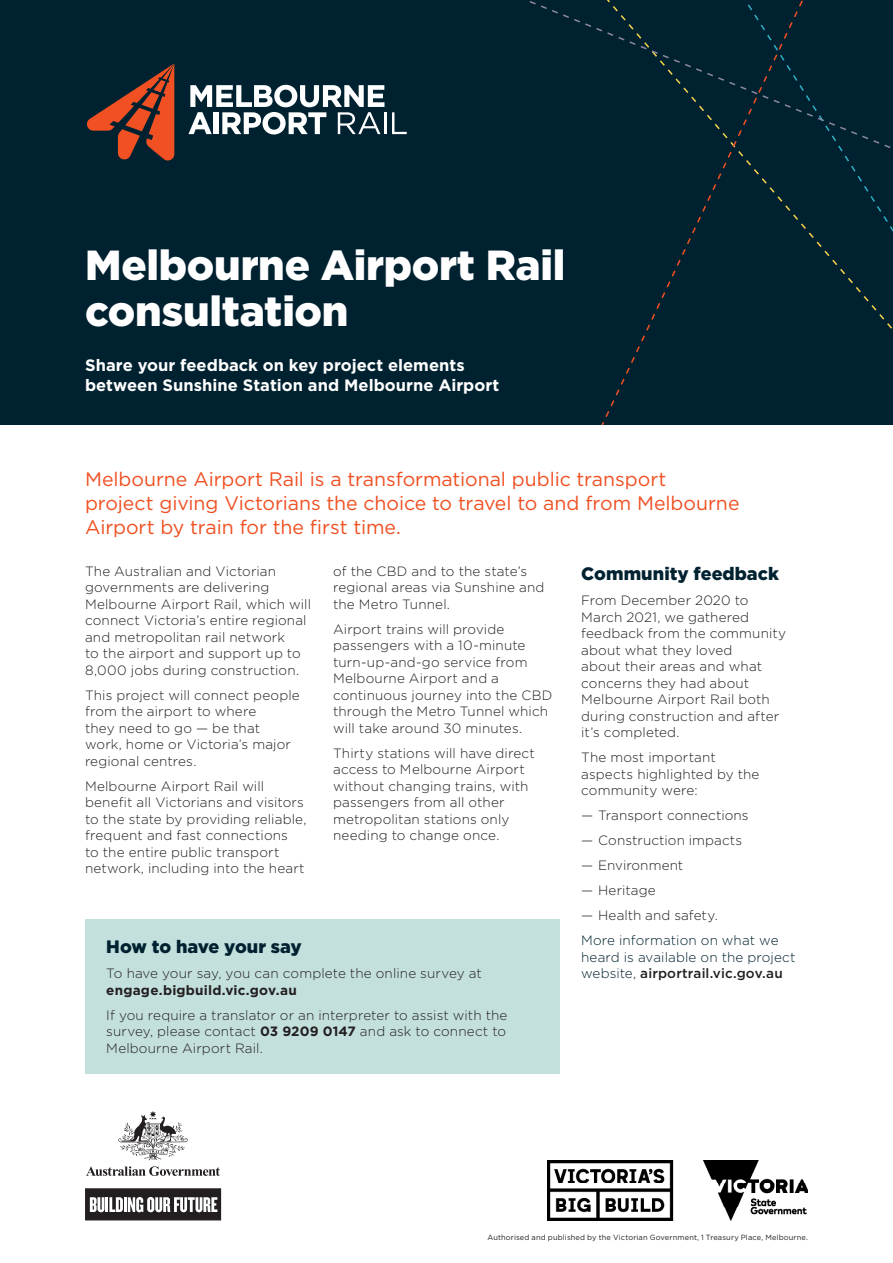
<style>
.page{position:relative;width:893px;height:1263px;background:#fff}
.page>*{position:absolute;margin:0;border:0;box-sizing:border-box;transform-origin:0 0}
.t1{font:900 42px/46.5px "Gotham";letter-spacing:-.005em;color:#fff}
.SMALL_INTRO{font:19.5px/24px "Gotham";letter-spacing:-.005em;color:#f05022}
.t2{font:900 18px "Gotham";color:#002230}
.SMALL_INTRO-2{font:700 16.5px/19.5px "Gotham";color:#fff}
.BODY_COPY{font:300 13.5px/16.5px "Gotham";letter-spacing:.01em;color:#231f20}
.BODY_COPY-2{font:300 13.5px/16.5px "Gotham";letter-spacing:.01em;color:#002230}
.t3{font:7.5px "Gotham";letter-spacing:.015em;color:#231f20}
.s1{font-weight:500;color:#231f20}
.s2{font-weight:700}
</style>
<div class="page">
<img style="left:548px;top:1161px;width:260px;height:59px">
<svg style="left:86px;top:1166px;width:134px;height:10px"></svg>
<svg style="left:118px;top:1111px;width:70px;height:49px"></svg>
<svg style="left:85px;top:1188px;width:136px;height:32px"></svg>
<div style="left:0;top:0;width:893px;height:425px;background:#002230"></div>
<svg style="left:601px;top:205px;width:208px;height:220px"></svg>
<svg style="left:529px;top:0;width:362px;height:202px"></svg>
<svg style="left:188px;top:85px;width:196px;height:49px"></svg>
<hr style="left:384px;top:112px;width:2px;height:22px;background:#fff">
<svg style="left:392px;top:112px;width:15px;height:22px"></svg>
<svg style="left:87px;top:63px;width:87px;height:98px"></svg>
<div style="left:85px;top:919px;width:475px;height:155px;background:#c3e0dd"></div>
<h1 class="t1" style="left:85px;top:241px;width:482px">Melbourne Airport Rail consultation</h1>
<p class="SMALL_INTRO-2" style="left:85px;top:355px;width:416px">Share your feedback on key project elements between Sunshine Station and Melbourne Airport</p>
<p class="SMALL_INTRO" style="left:85px;top:466px;width:656px">Melbourne Airport Rail is a transformational public transport project giving Victorians the choice to travel to and from Melbourne<br>Airport by train for the first time.</p>
<p class="BODY_COPY" style="left:85px;top:562px;width:227px">The Australian and Victorian governments are delivering<br>Melbourne Airport Rail, which will connect Victoria’s entire regional and metropolitan rail network<br>to the airport and support up to<br>8,000 jobs during construction.</p>
<p class="BODY_COPY" style="left:85px;top:686px;width:216px">This project will connect people from the airport to where<br>they need to go — be that work, home or Victoria’s major regional centres.</p>
<p class="BODY_COPY" style="left:85px;top:777px;width:223px">Melbourne Airport Rail will benefit all Victorians and visitors to the state by providing reliable, frequent and fast connections<br>to the entire public transport network, including into the heart</p>
<p class="BODY_COPY" style="left:333px;top:562px;width:213px">of the CBD and to the state’s regional areas via Sunshine and the Metro Tunnel.</p>
<p class="BODY_COPY" style="left:333px;top:620px;width:221px">Airport trains will provide passengers with a 10-minute turn-up-and-go service from<br>Melbourne Airport and a continuous journey into the CBD through the Metro Tunnel which will take around 30 minutes.</p>
<p class="BODY_COPY" style="left:333px;top:744px;width:203px">Thirty stations will have direct access to Melbourne Airport without changing trains, with passengers from all other metropolitan stations only needing to change once.</p>
<h2 class="t2" style="left:581px;top:561px;width:199px">Community feedback</h2>
<p class="BODY_COPY" style="left:581px;top:592px;width:206px">From December 2020 to<br>March 2021, we gathered feedback from the community about what they loved<br>about their areas and what concerns they had about<br>Melbourne Airport Rail both during construction and after it’s completed.</p>
<p class="BODY_COPY" style="left:581px;top:749px;width:180px">The most important aspects highlighted by the community were:</p>
<p class="BODY_COPY" style="left:581px;top:807px;width:169px">— Transport connections</p>
<p class="BODY_COPY" style="left:581px;top:832px;width:163px">— Construction impacts</p>
<p class="BODY_COPY" style="left:581px;top:857px;width:104px">— Environment</p>
<p class="BODY_COPY" style="left:581px;top:882px;width:76px">— Heritage</p>
<p class="BODY_COPY" style="left:581px;top:907px;width:138px">— Health and safety.</p>
<p class="BODY_COPY-2" style="left:581px;top:932px;width:216px">More information on what we heard is available on the project website, <span class="s1">airportrail.vic.gov.au</span></p>
<h2 class="t2" style="left:106px;top:934px;width:197px">How to have your say</h2>
<p class="BODY_COPY" style="left:106px;top:965px;width:377px">To have your say, you can complete the online survey at <span class="s2">engage.bigbuild.vic.gov.au</span></p>
<p class="BODY_COPY" style="left:106px;top:1006px;width:403px;text-align:justify">If you require a translator or an interpreter to assist with the survey, please contact <span class="s2">03 9209 0147</span> and ask to connect to Melbourne Airport Rail.</p>
<p class="t3" style="left:487px;top:1233px;width:322px">Authorised and published by the Victorian Government, 1 Treasury Place, Melbourne.</p>
</div>
